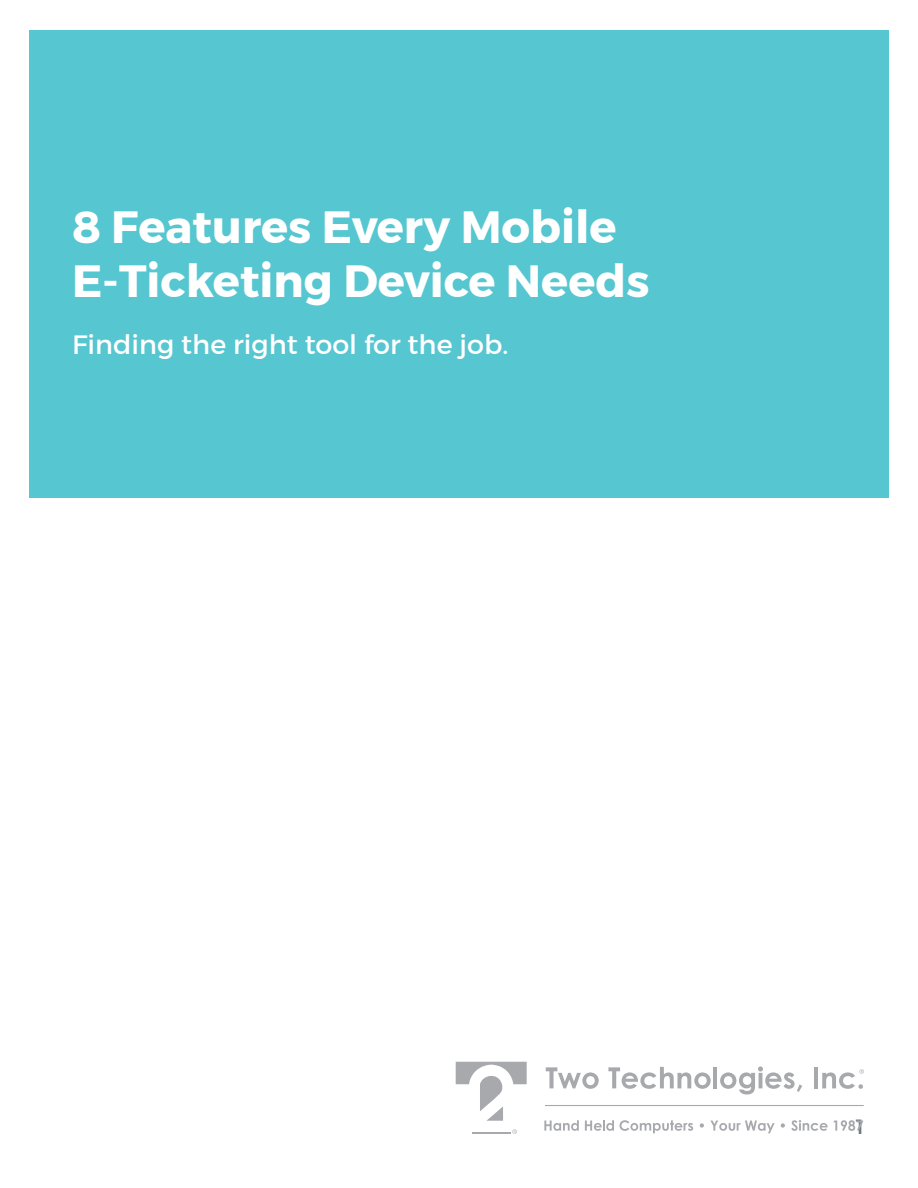
<style>
.page{position:relative;width:918px;height:1188px;background:#fff}
.page>*{position:absolute;margin:0;border:0;box-sizing:border-box;transform-origin:0 0}
.t1{font:700 45px/54px "Montserrat";color:#fff}
.t2{font:27px "Montserrat";color:#fff}
.t3{font:21px "Montserrat";color:#6a7880}
</style>
<div class="page">
<div style="left:29px;top:30px;width:860px;height:467px;background:#56c6d0"></div>
<svg style="left:456px;top:1062px;width:71px;height:59px"></svg>
<hr style="left:472px;top:1132px;width:39px;height:1px;background:#a8a9ad">
<svg style="left:546px;top:1067px;width:53px;height:22px"></svg>
<svg style="left:608px;top:1067px;width:103px;height:22px"></svg>
<hr style="left:713px;top:1067px;width:4px;height:21px;background:#a8a9ad">
<svg style="left:720px;top:1066px;width:82px;height:28px"></svg>
<hr style="left:814px;top:1067px;width:4px;height:21px;background:#a8a9ad">
<hr style="left:545px;top:1105px;width:319px;height:1px;background:#a8a9ad">
<svg style="left:512px;top:1129px;width:5px;height:5px"></svg>
<svg style="left:822px;top:1069px;width:42px;height:20px"></svg>
<svg style="left:544px;top:1120px;width:35px;height:11px"></svg>
<svg style="left:585px;top:1120px;width:29px;height:11px"></svg>
<svg style="left:620px;top:1120px;width:73px;height:13px"></svg>
<svg style="left:700px;top:1123px;width:4px;height:5px"></svg>
<svg style="left:711px;top:1121px;width:64px;height:12px"></svg>
<svg style="left:781px;top:1123px;width:4px;height:5px"></svg>
<svg style="left:791px;top:1120px;width:72px;height:11px"></svg>
<p class="t1" style="left:72px;top:201px;width:579px">8 Features Every Mobile<br>E-Ticketing Device Needs</p>
<p class="t2" style="left:72px;top:328px;width:438px">Finding the right tool for the job.</p>
<p class="t3" style="left:856px;top:1114px;width:10px">1</p>
</div>
